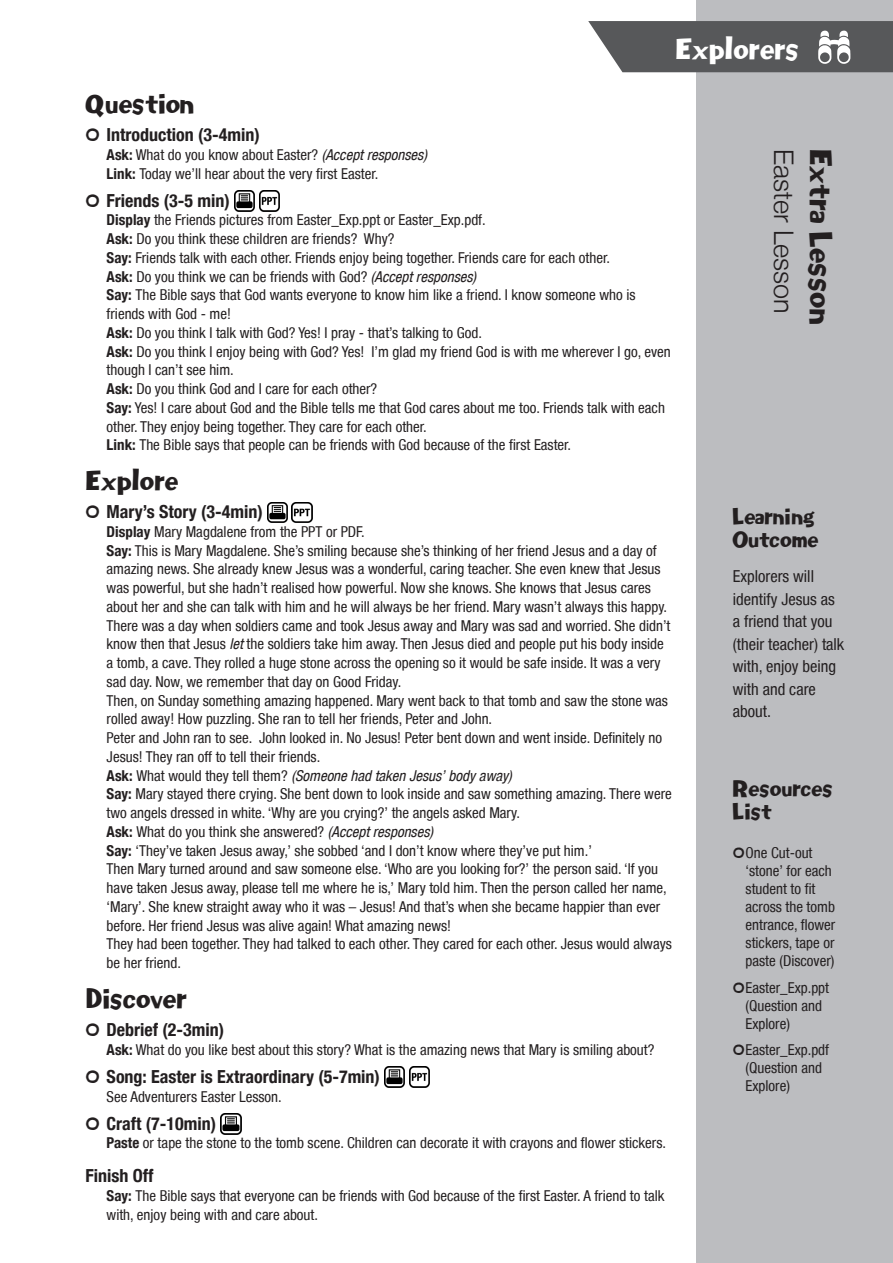
<style>
.page{position:relative;width:893px;height:1263px;background:#fff}
.page>*{position:absolute;margin:0;border:0;box-sizing:border-box;transform-origin:0 0}
.t1{font:300 27px "Helvetica Neue LT";color:#231f20}
.t2{font:27px "Phoenix Chunky";color:#231f20}
.t3{font:25.5px "Phoenix Chunky";color:#fff}
.Body_Header{font:24px "Phoenix Chunky";color:#231f20}
.Lesson_Sidebar_Heade{font:19.5px/23.4px "Phoenix Chunky";color:#231f20}
.Finish_Off{font:700 condensed 18px "Helvetica Neue LT";color:#231f20}
.Lesson_Sidebar_Heade-2{font:condensed 16.5px/22.5px "Helvetica Neue LT";color:#231f20}
.Body_indent_smaller{font:condensed 15px/18.8px "Helvetica Neue LT";color:#231f20}
.Body_indent_smaller-2{font:italic condensed 15px "Helvetica Neue LT";color:#231f20}
.s1{font-family:"Bloomsbury Sans";font-weight:400;font-stretch:normal}
.s2{font-weight:700}
.s3{font-style:italic}
.s4{font-weight:700;font-style:normal}
.s5{font-style:normal}
.s6{font-family:"Bloomsbury Sans";font-stretch:normal}
</style>
<div class="page">
<div style="left:697px;top:0;width:196px;height:1263px;background:#bcbdc0"></div>
<img style="left:234px;top:191px;width:21px;height:20px">
<img style="left:259px;top:191px;width:21px;height:20px">
<img style="left:267px;top:502px;width:21px;height:21px">
<img style="left:292px;top:502px;width:21px;height:21px">
<img style="left:384px;top:1067px;width:21px;height:20px">
<img style="left:409px;top:1067px;width:21px;height:20px">
<img style="left:220px;top:1114px;width:21px;height:20px">
<svg style="left:588px;top:21px;width:305px;height:51px;background:#666769"></svg>
<p class="t3" style="left:676px;top:34px;width:125px">Explorers</p>
<p class="Body_Header" style="left:85px;top:89px;width:110px">Question</p>
<p class="Finish_Off" style="left:85px;top:124px;width:176px"><span class="s1">O</span> Introduction (3-4min)</p>
<p class="Body_indent_smaller" style="left:107px;top:145px;width:322px"><span class="s2">Ask:</span> What do you know about Easter? <span class="s3">(Accept responses)</span></p>
<p class="Body_indent_smaller" style="left:107px;top:164px;width:273px"><span class="s2">Link:</span> Today we’ll hear about the very first Easter.</p>
<p class="Finish_Off" style="left:85px;top:189px;width:146px"><span class="s1">O</span> Friends (3-5 min)</p>
<p class="Body_indent_smaller" style="left:107px;top:211px;width:381px"><span class="s2">Display</span> the Friends pictures from Easter_Exp.ppt or Easter_Exp.pdf.</p>
<p class="Body_indent_smaller" style="left:107px;top:229px;width:289px"><span class="s2">Ask:</span> Do you think these children are friends? Why?</p>
<p class="Body_indent_smaller" style="left:107px;top:248px;width:505px"><span class="s2">Say:</span> Friends talk with each other. Friends enjoy being together. Friends care for each other.</p>
<p class="Body_indent_smaller" style="left:107px;top:267px;width:371px"><span class="s2">Ask:</span> Do you think we can be friends with God? <span class="s3">(Accept responses)</span></p>
<p class="Body_indent_smaller" style="left:107px;top:286px;width:530px"><span class="s2">Say:</span> The Bible says that God wants everyone to know him like a friend. I know someone who is friends with God - me!</p>
<p class="Body_indent_smaller" style="left:107px;top:323px;width:377px"><span class="s2">Ask:</span> Do you think I talk with God? Yes! I pray - that’s talking to God.</p>
<p class="Body_indent_smaller" style="left:107px;top:342px;width:566px"><span class="s2">Ask:</span> Do you think I enjoy being with God? Yes! I’m glad my friend God is with me wherever I go, even though I can’t see him.</p>
<p class="Body_indent_smaller" style="left:107px;top:379px;width:272px"><span class="s2">Ask:</span> Do you think God and I care for each other?</p>
<p class="Body_indent_smaller" style="left:107px;top:398px;width:560px"><span class="s2">Say:</span> Yes! I care about God and the Bible tells me that God cares about me too. Friends talk with each other. They enjoy being together. They care for each other.</p>
<p class="Body_indent_smaller" style="left:107px;top:436px;width:466px"><span class="s2">Link:</span> The Bible says that people can be friends with God because of the first Easter.</p>
<p class="Body_Header" style="left:85px;top:466px;width:94px">Explore</p>
<p class="Finish_Off" style="left:85px;top:501px;width:179px"><span class="s1">O</span> Mary’s Story (3-4min)</p>
<p class="Body_indent_smaller" style="left:107px;top:522px;width:260px"><span class="s2">Display</span> Mary Magdalene from the PPT or PDF.</p>
<p class="Body_indent_smaller" style="left:107px;top:541px;width:562px"><span class="s2">Say:</span> This is Mary Magdalene. She’s smiling because she’s thinking of her friend Jesus and a day of amazing news. She already knew Jesus was a wonderful, caring teacher. She even knew that Jesus was powerful, but she hadn’t realised how powerful. Now she knows. She knows that Jesus cares about her and she can talk with him and he will always be her friend. Mary wasn’t always this happy.</p>
<p class="Body_indent_smaller" style="left:107px;top:616px;width:565px">There was a day when soldiers came and took Jesus away and Mary was sad and worried. She didn’t know then that Jesus <span class="s3">let</span> the soldiers take him away. Then Jesus died and people put his body inside a tomb, a cave. They rolled a huge stone across the opening so it would be safe inside. It was a very sad day. Now, we remember that day on Good Friday.</p>
<p class="Body_indent_smaller" style="left:107px;top:691px;width:563px">Then, on Sunday something amazing happened. Mary went back to that tomb and saw the stone was rolled away! How puzzling. She ran to tell her friends, Peter and John.</p>
<p class="Body_indent_smaller" style="left:107px;top:728px;width:557px">Peter and John ran to see. John looked in. No Jesus! Peter bent down and went inside. Definitely no<br>Jesus! They ran off to tell their friends.</p>
<p class="Body_indent_smaller-2" style="left:107px;top:767px;width:407px"><span class="s4">Ask:</span> <span class="s5">What would they tell them?</span> (Someone had taken Jesus’ body away)</p>
<p class="Body_indent_smaller" style="left:107px;top:785px;width:567px"><span class="s2">Say:</span> Mary stayed there crying. She bent down to look inside and saw something amazing. There were two angels dressed in white. ‘Why are you crying?’ the angels asked Mary.</p>
<p class="Body_indent_smaller" style="left:107px;top:822px;width:328px"><span class="s2">Ask:</span> What do you think she answered? <span class="s3">(Accept responses)</span></p>
<p class="Body_indent_smaller" style="left:107px;top:841px;width:487px"><span class="s2">Say:</span> ‘They’ve taken Jesus away,’ she sobbed ‘and I don’t know where they’ve put him.’</p>
<p class="Body_indent_smaller" style="left:107px;top:860px;width:562px">Then Mary turned around and saw someone else. ‘Who are you looking for?’ the person said. ‘If you have taken Jesus away, please tell me where he is,’ Mary told him. Then the person called her name, ‘Mary’. She knew straight away who it was – Jesus! And that’s when she became happier than ever before. Her friend Jesus was alive again! What amazing news!</p>
<p class="Body_indent_smaller" style="left:107px;top:935px;width:567px">They had been together. They had talked to each other. They cared for each other. Jesus would always be her friend.</p>
<p class="Body_Header" style="left:85px;top:984px;width:103px">Discover</p>
<p class="Finish_Off" style="left:85px;top:1019px;width:140px"><span class="s1">O</span> Debrief (2-3min)</p>
<p class="Body_indent_smaller" style="left:107px;top:1040px;width:549px"><span class="s2">Ask:</span> What do you like best about this story? What is the amazing news that Mary is smiling about?</p>
<p class="Finish_Off" style="left:85px;top:1065px;width:296px"><span class="s1">O</span> Song: Easter is Extraordinary (5-7min)</p>
<p class="Body_indent_smaller" style="left:107px;top:1087px;width:177px">See Adventurers Easter Lesson.</p>
<p class="Finish_Off" style="left:85px;top:1112px;width:132px"><span class="s1">O</span> Craft (7-10min)</p>
<p class="Body_indent_smaller" style="left:107px;top:1133px;width:561px"><span class="s2">Paste</span> or tape the stone to the tomb scene. Children can decorate it with crayons and flower stickers.</p>
<p class="Finish_Off" style="left:85px;top:1165px;width:69px">Finish Off</p>
<p class="Body_indent_smaller" style="left:107px;top:1186px;width:559px"><span class="s2">Say:</span> The Bible says that everyone can be friends with God because of the first Easter. A friend to talk with, enjoy being with and care about.</p>
<p class="t1" style="left:800px;top:149px;width:167px;rotate:90deg">Easter Lesson</p>
<p class="t2" style="left:837px;top:149px;width:177px;rotate:90deg">Extra Lesson</p>
<p class="Lesson_Sidebar_Heade" style="left:733px;top:505px;width:87px">Learning<br>Outcome</p>
<p class="Lesson_Sidebar_Heade-2" style="left:733px;top:565px;width:113px">Explorers will identify Jesus as a friend that you (their teacher) talk with, enjoy being with and care about.</p>
<p class="Lesson_Sidebar_Heade" style="left:733px;top:777px;width:102px">Resources<br>List</p>
<p class="Body_indent_smaller" style="left:746px;top:844px;width:91px;line-height:18px;text-indent:-13px"><span class="s6">O</span>One Cut-out ‘stone’ for each student to fit across the tomb entrance, flower stickers, tape or paste (Discover)</p>
<p class="Body_indent_smaller" style="left:746px;top:978px;width:85px;line-height:18px;text-indent:-13px"><span class="s6">O</span>Easter_Exp.ppt (Question and<br>Explore)</p>
<p class="Body_indent_smaller" style="left:746px;top:1041px;width:85px;line-height:18px;text-indent:-13px"><span class="s6">O</span>Easter_Exp.pdf (Question and<br>Explore)</p>
</div>
